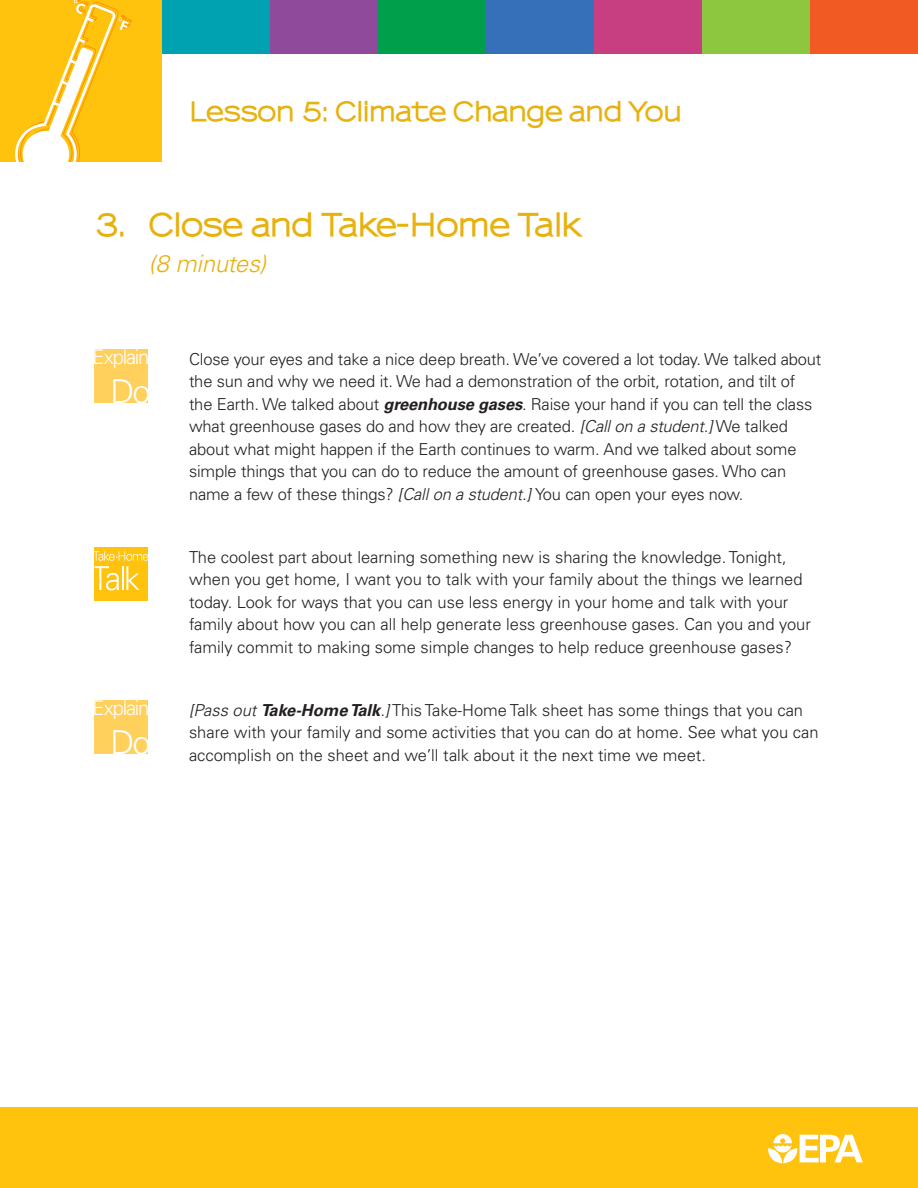
<style>
.page{position:relative;width:918px;height:1188px;background:#fff}
.page>*{position:absolute;margin:0;border:0;box-sizing:border-box;transform-origin:0 0}
.t1{font:300 33px "Univers LT Std";color:#fff}
.t2{font:800 30px "Sansumi";letter-spacing:-.015em;color:#e7b10e}
.t3{font:800 25.5px "Sansumi";letter-spacing:-.01em;color:#e7b10e}
.t4{font:italic 300 24px "Univers LT Std";letter-spacing:-.01em;color:#e7b10e}
.t5{font:300 20.25px "Univers LT Std";letter-spacing:-.06em;color:#fff}
.t6{font:300 16.5px/22.5px "Univers LT Std";color:#231f20}
.s1{font-weight:700;font-style:italic}
.s2{font-style:italic}
</style>
<div class="page">
<div style="left:0;top:1107px;width:918px;height:81px;background:#ffc20d"></div>
<div style="left:702px;top:0;width:108px;height:54px;background:#8dc73f"></div>
<div style="left:594px;top:0;width:108px;height:54px;background:#c83f81"></div>
<div style="left:486px;top:0;width:108px;height:54px;background:#3570b8"></div>
<div style="left:810px;top:0;width:108px;height:54px;background:#f15a22"></div>
<div style="left:378px;top:0;width:108px;height:54px;background:#009f4c"></div>
<div style="left:270px;top:0;width:108px;height:54px;background:#904a9c"></div>
<div style="left:162px;top:0;width:108px;height:54px;background:#00a2b2"></div>
<div style="left:0;top:0;width:162px;height:162px;background:#ffc20d"></div>
<svg style="left:15px;top:0;width:117px;height:162px"></svg>
<div style="left:94px;top:350px;width:54px;height:54px;background:#ffd05c"></div>
<div style="left:94px;top:548px;width:54px;height:54px;background:#ffc20d"></div>
<svg style="left:94px;top:551px;width:54px;height:40px"></svg>
<div style="left:94px;top:700px;width:54px;height:54px;background:#ffd05c"></div>
<svg style="left:768px;top:1134px;width:95px;height:29px"></svg>
<h2 class="t3" style="left:189px;top:96px;width:494px">Lesson 5: Climate Change and You</h2>
<h1 class="t2" style="left:94px;top:207px;width:487px">3. Close and Take-Home Talk</h1>
<p class="t4" style="left:148px;top:249px;width:119px">(8 minutes)</p>
<p class="t5" style="left:92px;top:345px;width:59px">Explain</p>
<p class="t6" style="left:189px;top:347px;width:634px">Close your eyes and take a nice deep breath. We’ve covered a lot today. We talked about the sun and why we need it. We had a demonstration of the orbit, rotation, and tilt of the Earth. We talked about <span class="s1">greenhouse gases</span>. Raise your hand if you can tell the class what greenhouse gases do and how they are created. <span class="s2">[Call on a student.]</span> We talked about what might happen if the Earth continues to warm. And we talked about some simple things that you can do to reduce the amount of greenhouse gases. Who can name a few of these things? <span class="s2">[Call on a student.]</span> You can open your eyes now.</p>
<p class="t1" style="left:111px;top:372px;width:42px">Do</p>
<p class="t6" style="left:189px;top:545px;width:623px">The coolest part about learning something new is sharing the knowledge. Tonight, when you get home, I want you to talk with your family about the things we learned today. Look for ways that you can use less energy in your home and talk with your family about how you can all help generate less greenhouse gases. Can you and your family commit to making some simple changes to help reduce greenhouse gases?</p>
<p class="t5" style="left:92px;top:696px;width:59px">Explain</p>
<p class="t6" style="left:189px;top:698px;width:631px"><span class="s2">[Pass out</span> <span class="s1">Take-Home Talk</span><span class="s2">.]</span> This Take-Home Talk sheet has some things that you can share with your family and some activities that you can do at home. See what you can accomplish on the sheet and we’ll talk about it the next time we meet.</p>
<p class="t1" style="left:111px;top:723px;width:42px">Do</p>
</div>
